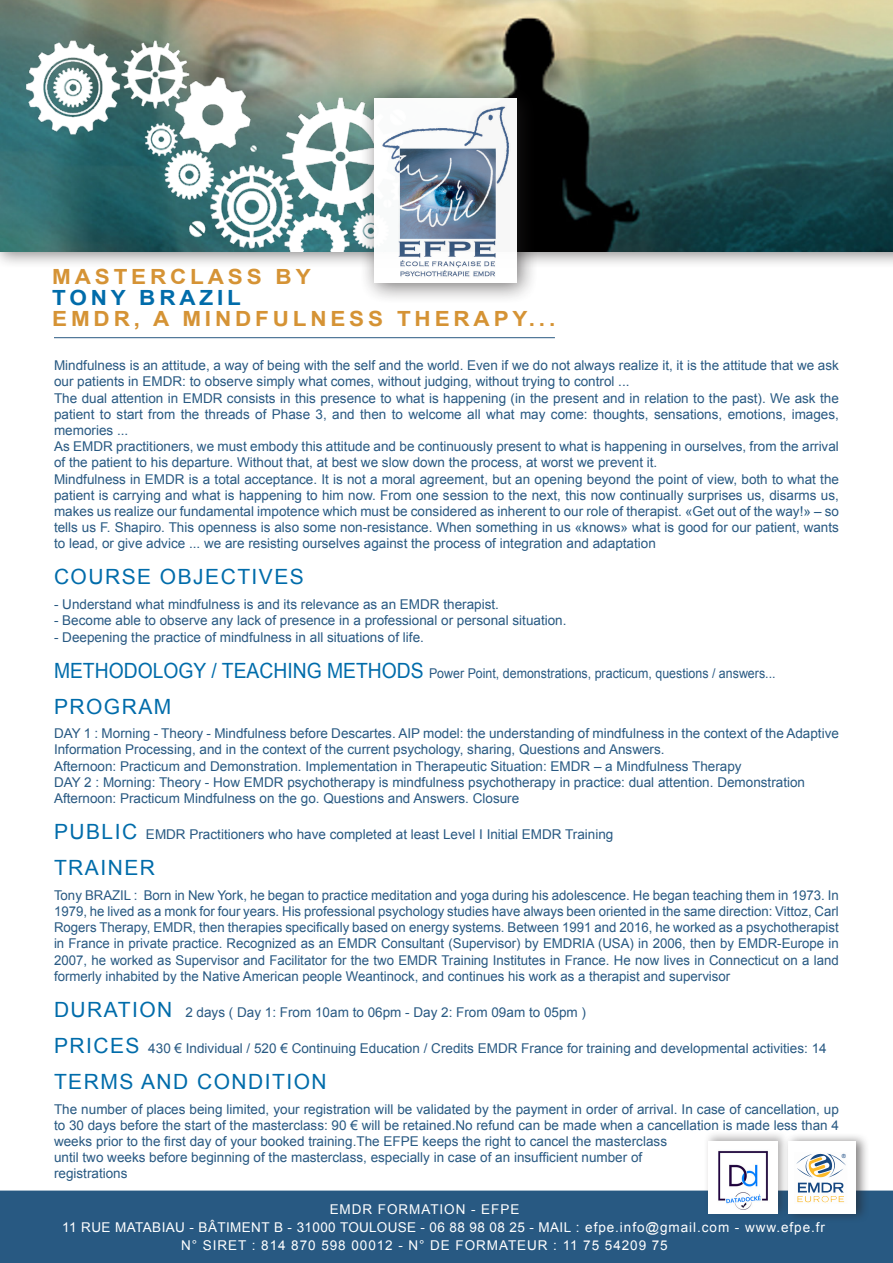
<style>
.page{position:relative;width:893px;height:1263px;background:#fff}
.page>*{position:absolute;margin:0;border:0;box-sizing:border-box;transform-origin:0 0}
.sous_titre{font:21px "Arial";letter-spacing:.07em;color:#006caa}
.titre{font:700 20.85px "Arial";letter-spacing:.17em;color:#d59335;scale:1.08 1}
.titre-2{font:700 20.85px "Arial";letter-spacing:.17em;color:#006caa;scale:1.08 1}
.sous_titre-2{font:13.5px/16.2px "Arial";color:#285982;text-align:justify}
.texteblanc{font:13.5px "Arial";letter-spacing:.03em;color:#fff}
.sous_titre-3{font:13.5px "Arial";color:#285982;scale:.92 1}
.texteblanc-2{font:13.5px "Arial";letter-spacing:.07em;color:#fff}
.t1{font:5.55px "Arial";color:#154781}
.s1{font-size:21px;color:#006caa}
</style>
<div class="page">
<div style="left:0;top:1191px;width:893px;height:72px;background:#285982"></div>
<div style="left:0;top:0;width:893px;height:269px;background:#231f20;opacity:.5"></div>
<img style="left:483px;top:0;width:410px;height:252px">
<img style="left:0;top:0;width:483px;height:252px">
<div style="left:359px;top:82px;width:180px;height:223px;background:#231f20;opacity:.64"></div>
<div style="left:374px;top:98px;width:143px;height:185px;background:#fff"></div>
<img style="left:382px;top:105px;width:129px;height:172px">
<hr style="left:54px;top:337px;width:501px;height:1px;background:#285982">
<div style="left:783px;top:1132px;width:86px;height:91px;background:#231f20;opacity:.55"></div>
<div style="left:788px;top:1141px;width:68px;height:72px;background:#fff"></div>
<svg style="left:796px;top:1153px;width:50px;height:50px"></svg>
<div style="left:703px;top:1130px;width:86px;height:88px;background:#231f20;opacity:.36"></div>
<div style="left:708px;top:1141px;width:69px;height:72px;background:#fff"></div>
<img style="left:718px;top:1150px;width:50px;height:60px">
<p class="titre" style="left:52px;top:263px;width:241px">MASTERCLASS BY</p>
<p class="titre-2" style="left:52px;top:284px;width:176px">TONY BRAZIL</p>
<p class="titre" style="left:52px;top:305px;width:467px">EMDR, A MINDFULNESS THERAPY...</p>
<p class="sous_titre-2" style="left:54px;top:357px;width:786px">Mindfulness is an attitude, a way of being with the self and the world. Even if we do not always realize it, it is the attitude that we ask our patients in EMDR: to observe simply what comes, without judging, without trying to control ...</p>
<p class="sous_titre-2" style="left:54px;top:390px;width:786px">The dual attention in EMDR consists in this presence to what is happening (in the present and in relation to the past). We ask the patient to start from the threads of Phase 3, and then to welcome all what may come: thoughts, sensations, emotions, images, memories ...</p>
<p class="sous_titre-2" style="left:54px;top:438px;width:786px">As EMDR practitioners, we must embody this attitude and be continuously present to what is happening in ourselves, from the arrival of the patient to his departure. Without that, at best we slow down the process, at worst we prevent it.</p>
<p class="sous_titre-2" style="left:54px;top:471px;width:786px">Mindfulness in EMDR is a total acceptance. It is not a moral agreement, but an opening beyond the point of view, both to what the patient is carrying and what is happening to him now. From one session to the next, this now continually surprises us, disarms us, makes us realize our fundamental impotence which must be considered as inherent to our role of therapist. «Get out of the way!» – so tells us F. Shapiro. This openness is also some non-resistance. When something in us «knows» what is good for our patient, wants to lead, or give advice ... we are resisting ourselves against the process of integration and adaptation</p>
<p class="sous_titre" style="left:54px;top:563px;width:251px">COURSE OBJECTIVES</p>
<p class="sous_titre-2" style="left:54px;top:596px;width:446px">- Understand what mindfulness is and its relevance as an EMDR therapist.</p>
<p class="sous_titre-2" style="left:54px;top:613px;width:514px">- Become able to observe any lack of presence in a professional or personal situation.</p>
<p class="sous_titre-2" style="left:54px;top:629px;width:371px">- Deepening the practice of mindfulness in all situations of life.</p>
<p class="sous_titre-3" style="left:54px;top:664px;width:786px"><span class="s1">METHODOLOGY / TEACHING METHODS</span> Power Point, demonstrations, practicum, questions / answers...</p>
<p class="sous_titre" style="left:54px;top:692px;width:119px">PROGRAM</p>
<p class="sous_titre-2" style="left:54px;top:725px;width:786px">DAY 1 : Morning - Theory - Mindfulness before Descartes. AIP model: the understanding of mindfulness in the context of the Adaptive<br>Information Processing, and in the context of the current psychology, sharing, Questions and Answers.</p>
<p class="sous_titre-2" style="left:54px;top:758px;width:689px">Afternoon: Practicum and Demonstration. Implementation in Therapeutic Situation: EMDR – a Mindfulness Therapy</p>
<p class="sous_titre-2" style="left:54px;top:774px;width:753px">DAY 2 : Morning: Theory - How EMDR psychotherapy is mindfulness psychotherapy in practice: dual attention. Demonstration</p>
<p class="sous_titre-2" style="left:54px;top:790px;width:467px">Afternoon: Practicum Mindfulness on the go. Questions and Answers. Closure</p>
<p class="sous_titre-2" style="left:54px;top:826px;width:561px"><span class="s1">PUBLIC</span> EMDR Practitioners who have completed at least Level I Initial EMDR Training</p>
<p class="sous_titre" style="left:54px;top:854px;width:102px">TRAINER</p>
<p class="sous_titre-2" style="left:54px;top:887px;width:786px">Tony BRAZIL : Born in New York, he began to practice meditation and yoga during his adolescence. He began teaching them in 1973. In 1979, he lived as a monk for four years. His professional psychology studies have always been oriented in the same direction: Vittoz, Carl Rogers Therapy, EMDR, then therapies specifically based on energy systems. Between 1991 and 2016, he worked as a psychotherapist in France in private practice. Recognized as an EMDR Consultant (Supervisor) by EMDRIA (USA) in 2006, then by EMDR-Europe in 2007, he worked as Supervisor and Facilitator for the two EMDR Training Institutes in France. He now lives in Connecticut on a land formerly inhabited by the Native American people Weantinock, and continues his work as a therapist and supervisor</p>
<p class="sous_titre-2" style="left:54px;top:1004px;width:533px"><span class="s1">DURATION</span> 2 days ( Day 1: From 10am to 06pm - Day 2: From 09am to 05pm )</p>
<p class="sous_titre-2" style="left:54px;top:1040px;width:774px"><span class="s1">PRICES</span> 430 € Individual / 520 € Continuing Education / Credits EMDR France for training and developmental activities: 14</p>
<p class="sous_titre" style="left:54px;top:1068px;width:274px">TERMS AND CONDITION</p>
<p class="sous_titre-2" style="left:54px;top:1101px;width:786px">The number of places being limited, your registration will be validated by the payment in order of arrival. In case of cancellation, up to 30 days before the start of the masterclass: 90 € will be retained.No refund can be made when a cancellation is made less than 4 weeks prior to the first day of your booked training.The EFPE keeps the right to cancel the masterclass</p>
<p class="sous_titre-2" style="left:54px;top:1149px;width:590px">until two weeks before beginning of the masterclass, especially in case of an insufficient number of</p>
<p class="sous_titre-2" style="left:54px;top:1166px;width:75px">registrations</p>
<p class="t1" style="left:842px;top:1152px;width:6px">®</p>
<p class="texteblanc-2" style="left:330px;top:1200px;width:191px">EMDR FORMATION - EFPE</p>
<p class="texteblanc" style="left:62px;top:1218px;width:764px">11 RUE MATABIAU - BÂTIMENT B - 31000 TOULOUSE - 06 88 98 08 25 - MAIL : efpe.info@gmail.com - www.efpe.fr</p>
<p class="texteblanc-2" style="left:181px;top:1236px;width:488px">N° SIRET : 814 870 598 00012 - N° DE FORMATEUR : 11 75 54209 75</p>
</div>
